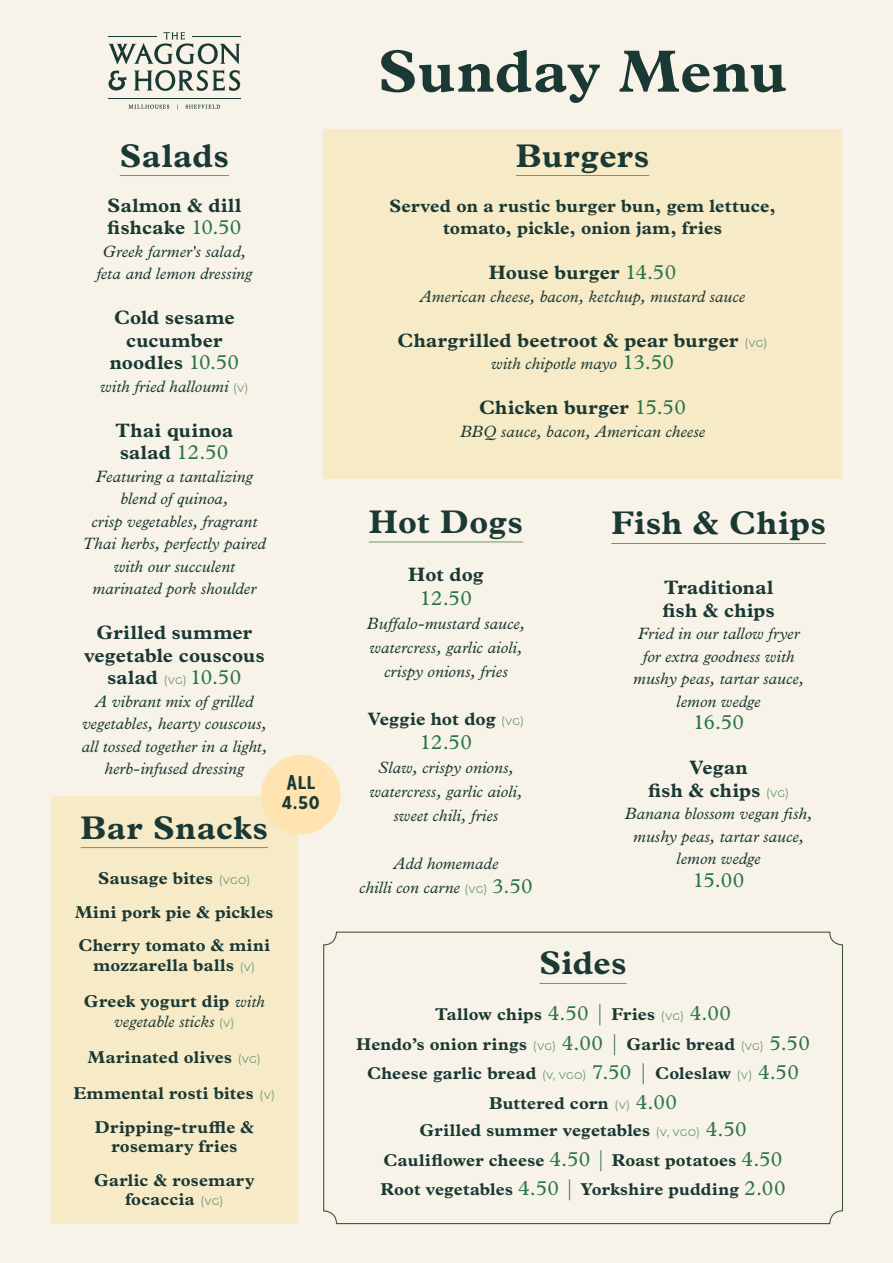
<style>
.page{position:relative;width:893px;height:1263px;background:#f7f3e8}
.page>*{position:absolute;margin:0;border:0;box-sizing:border-box;transform-origin:0 0}
.t1{font:700 60px "Plantin MT Pro";letter-spacing:.01em;color:#1b3934}
.t2{font:700 33px "Plantin MT Pro";letter-spacing:.02em;color:#1b3934}
.t3{font:21px "Plantin MT Pro";letter-spacing:-.01em;color:#2c744b}
.t4{font:19.65px/19.6px "Taberna Sans";color:#1b3934}
.t5{font:700 19.5px/22.5px "Plantin MT Pro";letter-spacing:.015em;color:#1b3934}
.t6{font:700 18px/22.5px "Plantin MT Pro";letter-spacing:.01em;color:#1b3934;text-align:center}
.t7{font:700 17.25px/29.4px "Plantin MT Pro";letter-spacing:.015em;color:#1b3934;text-align:center}
.t8{font:italic 16.5px/22.5px "Plantin MT Pro";letter-spacing:.005em;color:#1b3934;text-align:center}
.s1{font-weight:400;font-size:21px;color:#2c744b}
.s2{font-family:"Montserrat";font-weight:400;font-size:12px;color:#6d9774}
.s3{font-style:normal;font-size:21px;color:#2c744b}
.s4{font-family:"Montserrat";font-style:normal;font-size:12px;color:#6d9774}
.s5{font-weight:400;font-style:italic;font-size:16.5px}
</style>
<div class="page">
<div style="left:323px;top:129px;width:519px;height:349px;background:#f7eac7"></div>
<div style="left:51px;top:796px;width:247px;height:428px;background:#f7eac7"></div>
<hr style="left:369px;top:542px;width:154px;height:1px;background:#6d9774">
<div style="left:323px;top:932px;width:520px;height:292px;border:1px solid #355031;border-radius:13px"></div>
<hr style="left:81px;top:847px;width:187px;height:1px;background:#6d9774">
<hr style="left:120px;top:175px;width:109px;height:1px;background:#6d9774">
<hr style="left:516px;top:175px;width:133px;height:1px;background:#6d9774">
<hr style="left:108px;top:98px;width:133px;height:1px;background:#1b3934">
<svg style="left:129px;top:105px;width:40px;height:4px"></svg>
<svg style="left:186px;top:105px;width:34px;height:4px"></svg>
<svg style="left:108px;top:32px;width:133px;height:59px"></svg>
<hr style="left:539px;top:983px;width:88px;height:1px;background:#6d9774">
<hr style="left:611px;top:543px;width:215px;height:1px;background:#6d9774">
<div style="left:261px;top:755px;width:80px;height:79px;background:#ffe3b0;border-radius:50%"></div>
<h1 class="t1" style="left:378px;top:36px;width:410px">Sunday Menu</h1>
<h2 class="t2" style="left:120px;top:136px;width:111px">Salads</h2>
<h2 class="t2" style="left:516px;top:136px;width:135px">Burgers</h2>
<p class="t6" style="left:389px;top:194px;width:388px">Served on a rustic burger bun, gem lettuce, tomato, pickle, onion jam, fries</p>
<p class="t5" style="left:489px;top:261px;width:189px">House burger <span class="s1">14.50</span></p>
<p class="t8" style="left:420px;top:285px;width:327px">American cheese, bacon, ketchup, mustard sauce</p>
<p class="t5" style="left:398px;top:329px;width:371px">Chargrilled beetroot &amp; pear burger <span class="s2">(vg)</span></p>
<p class="t8" style="left:491px;top:352px;width:184px">with chipotle mayo <span class="s3">13.50</span></p>
<p class="t5" style="left:479px;top:396px;width:208px">Chicken burger <span class="s1">15.50</span></p>
<p class="t8" style="left:460px;top:420px;width:247px">BBQ sauce, bacon, American cheese</p>
<p class="t5" style="left:107px;top:194px;width:136px">Salmon &amp; dill fishcake <span class="s1">10.50</span></p>
<p class="t8" style="left:96px;top:240px;width:157px">Greek farmer's salad, feta and lemon dressing</p>
<p class="t5" style="left:110px;top:306px;width:131px;text-align:center">Cold sesame cucumber noodles <span class="s1">10.50</span></p>
<p class="t8" style="left:100px;top:375px;width:150px">with fried halloumi <span class="s4">(v)</span></p>
<p class="t5" style="left:115px;top:419px;width:119px">Thai quinoa salad <span class="s1">12.50</span></p>
<p class="t8" style="left:83px;top:465px;width:184px">Featuring a tantalizing blend of quinoa,<br>crisp vegetables, fragrant<br>Thai herbs, perfectly paired with our succulent marinated pork shoulder</p>
<p class="t5" style="left:84px;top:621px;width:182px;text-align:center">Grilled summer vegetable couscous salad <span class="s2">(vg)</span> <span class="s1">10.50</span></p>
<p class="t8" style="left:81px;top:690px;width:187px">A vibrant mix of grilled vegetables, hearty couscous, all tossed together in a light, herb-infused dressing</p>
<h2 class="t2" style="left:369px;top:502px;width:156px">Hot Dogs</h2>
<p class="t5" style="left:408px;top:563px;width:77px">Hot dog</p>
<p class="t3" style="left:420px;top:586px;width:54px">12.50</p>
<p class="t8" style="left:367px;top:611px;width:159px;line-height:24px">Buffalo-mustard sauce, watercress, garlic aioli, crispy onions, fries</p>
<p class="t6" style="left:368px;top:707px;width:158px">Veggie hot dog <span class="s2">(vg)</span></p>
<p class="t3" style="left:420px;top:730px;width:54px">12.50</p>
<p class="t8" style="left:370px;top:755px;width:154px;line-height:24px">Slaw, crispy onions, watercress, garlic aioli, sweet chili, fries</p>
<p class="t8" style="left:359px;top:851px;width:175px;line-height:24px">Add homemade<br>chilli con carne <span class="s4">(vg)</span> <span class="s3">3.50</span></p>
<h2 class="t2" style="left:611px;top:504px;width:216px">Fish &amp; Chips</h2>
<p class="t5" style="left:662px;top:576px;width:114px">Traditional fish &amp; chips</p>
<p class="t8" style="left:633px;top:622px;width:172px">Fried in our tallow fryer for extra goodness with mushy peas, tartar sauce, lemon wedge</p>
<p class="t3" style="left:693px;top:710px;width:53px">16.50</p>
<p class="t5" style="left:648px;top:756px;width:143px;text-align:center">Vegan<br>fish &amp; chips <span class="s2">(vg)</span></p>
<p class="t8" style="left:625px;top:802px;width:189px">Banana blossom vegan fish, mushy peas, tartar sauce, lemon wedge</p>
<p class="t3" style="left:693px;top:867px;width:53px">15.00</p>
<p class="t4" style="left:282px;top:773px;width:40px">All<br>4.50</p>
<h2 class="t2" style="left:81px;top:808px;width:189px">Bar Snacks</h2>
<p class="t7" style="left:75px;top:862px;width:200px;line-height:33.5px">Sausage bites <span class="s2">(vgo)<br></span>Mini pork pie &amp; pickles<br>Cherry tomato &amp; mini</p>
<p class="t7" style="left:84px;top:947px;width:182px;line-height:36.2px">mozzarella balls <span class="s2">(v)<br></span>Greek yogurt dip <span class="s5">with</span></p>
<p class="t8" style="left:114px;top:1010px;width:122px">vegetable sticks <span class="s4">(v)</span></p>
<p class="t7" style="left:74px;top:1039px;width:203px;line-height:36.2px">Marinated olives <span class="s2">(vg)<br></span>Emmental rosti bites <span class="s2">(v)</span></p>
<p class="t7" style="left:95px;top:1117px;width:161px;line-height:19.5px">Dripping-truffle &amp; rosemary fries</p>
<p class="t7" style="left:94px;top:1170px;width:162px;line-height:19.5px">Garlic &amp; rosemary focaccia <span class="s2">(vg)</span></p>
<h2 class="t2" style="left:539px;top:943px;width:89px">Sides</h2>
<p class="t7" style="left:356px;top:1000px;width:455px">Tallow chips <span class="s1">4.50 |</span> Fries <span class="s2">(vg)</span> <span class="s1">4.00<br></span>Hendo’s onion rings <span class="s2">(vg)</span> <span class="s1">4.00 |</span> Garlic bread <span class="s2">(vg)</span> <span class="s1">5.50<br></span>Cheese garlic bread <span class="s2">(v, vgo)</span> <span class="s1">7.50 |</span> Coleslaw <span class="s2">(v)</span> <span class="s1">4.50<br></span>Buttered corn <span class="s2">(v)</span> <span class="s1">4.00</span></p>
<p class="t7" style="left:380px;top:1116px;width:407px">Grilled summer vegetables <span class="s2">(v, vgo)</span> <span class="s1">4.50<br></span>Cauliflower cheese <span class="s1">4.50 |</span> Roast potatoes <span class="s1">4.50<br></span>Root vegetables <span class="s1">4.50 |</span> Yorkshire pudding <span class="s1">2.00</span></p>
</div>
